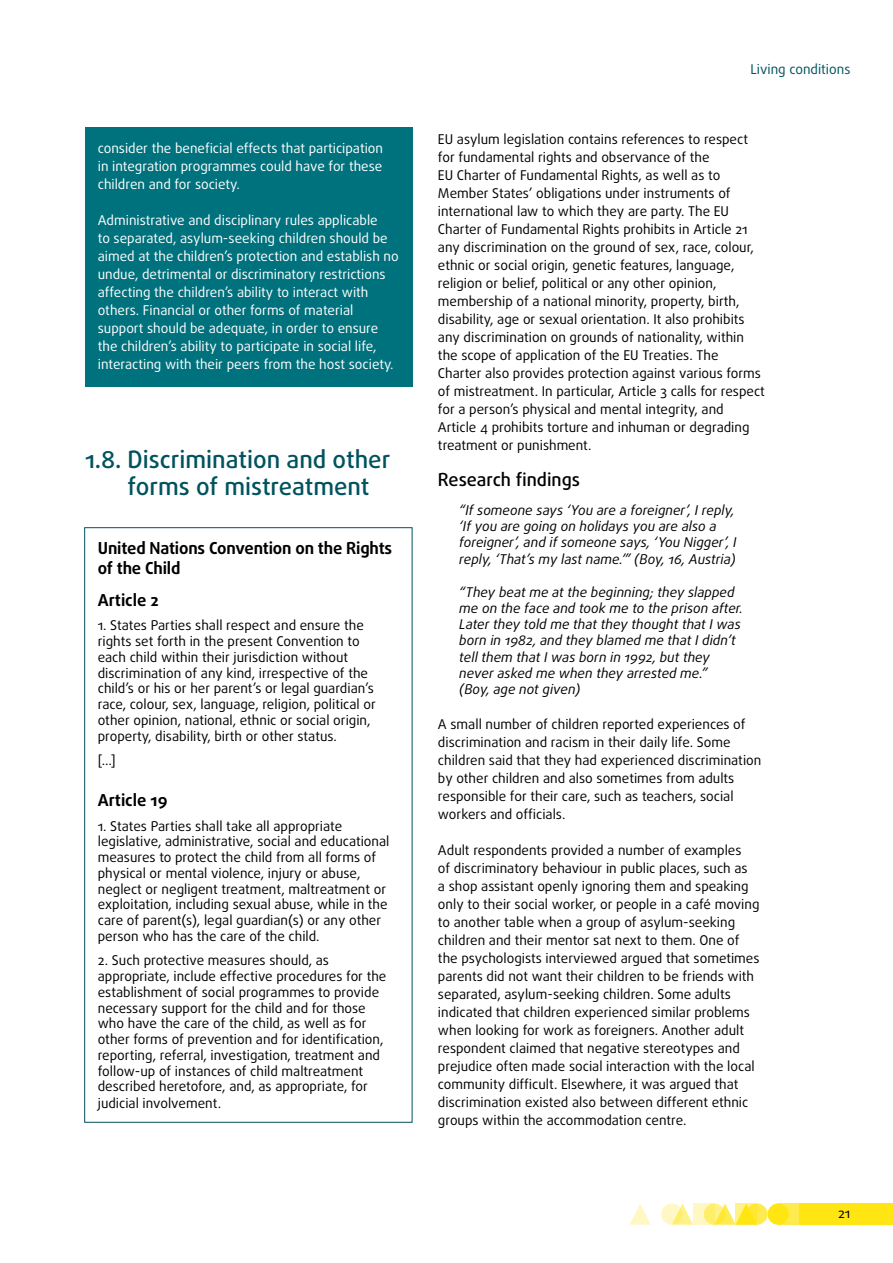
<style>
.page{position:relative;width:893px;height:1263px;background:#fff}
.page>*{position:absolute;margin:0;border:0;box-sizing:border-box;transform-origin:0 0}
.title_2_Nr{font:500 24px/27px "Daxline Pro";color:#00535e}
.title_3{font:500 18px "Daxline Pro";color:#000}
.opinion_title{font:700 16.5px/19.8px "Daxline Pro";letter-spacing:-.01em;color:#000}
.Body_EN{font:13.5px/18px "Daxline Pro";color:#000}
.opinion_box{font:13.5px/15.8px "Daxline Pro";color:#000}
.quotes{font:italic 13.5px/16.2px "Daxline Pro";color:#000}
.Body_EN-2{font:13.5px/18px "Daxline Pro";color:#fff}
.Footnote{font:13.5px/18px "Daxline Pro";color:#fff;text-align:justify}
.t1{font:13.5px "Daxline Pro";color:#00535e}
</style>
<div class="page">
<div style="left:746px;top:1203px;width:21px;height:22px;background:#ffeb4d;border-radius:50%"></div>
<div style="left:778px;top:1203px;width:21px;height:22px;background:#ffeb4d"></div>
<div style="left:799px;top:1203px;width:94px;height:22px;background:#ffe512"></div>
<svg style="left:675px;top:1203px;width:18px;height:22px"></svg>
<svg style="left:629px;top:1204px;width:22px;height:21px"></svg>
<div style="left:767px;top:1203px;width:22px;height:22px;background:#ffe512;border-radius:50%"></div>
<svg style="left:718px;top:1203px;width:18px;height:22px"></svg>
<svg style="left:704px;top:1203px;width:21px;height:22px"></svg>
<svg style="left:661px;top:1203px;width:21px;height:22px"></svg>
<svg style="left:736px;top:1203px;width:21px;height:22px"></svg>
<svg style="left:693px;top:1203px;width:21px;height:22px"></svg>
<div style="left:85px;top:128px;width:327px;height:259px;background:#00727d"></div>
<p class="Footnote" style="left:98px;top:139px;width:287px">consider the beneficial effects that participation in integration programmes could have for these children and for society.</p>
<p class="Body_EN-2" style="left:98px;top:211px;width:302px">Administrative and disciplinary rules applicable<br>to separated, asylum-seeking children should be aimed at the children’s protection and establish no undue, detrimental or discriminatory restrictions affecting the children’s ability to interact with others. Financial or other forms of material support should be adequate, in order to ensure the children’s ability to participate in social life, interacting with their peers from the host society.</p>
<p class="title_2_Nr" style="left:128px;top:446px;width:264px;text-indent:-43px">1.8. Discrimination and other forms of mistreatment</p>
<p class="opinion_title" style="left:98px;top:538px;width:296px">United Nations Convention on the Rights of the Child</p>
<p class="opinion_title" style="left:98px;top:590px;width:63px">Article 2</p>
<p class="opinion_box" style="left:98px;top:618px;width:280px">1. States Parties shall respect and ensure the rights set forth in the present Convention to each child within their jurisdiction without discrimination of any kind, irrespective of the child’s or his or her parent’s or legal guardian’s race, colour, sex, language, religion, political or other opinion, national, ethnic or social origin, property, disability, birth or other status.</p>
<p class="opinion_box" style="left:98px;top:753px;width:19px">[…]</p>
<p class="opinion_title" style="left:98px;top:791px;width:71px">Article 19</p>
<p class="opinion_box" style="left:98px;top:818px;width:293px">1. States Parties shall take all appropriate legislative, administrative, social and educational measures to protect the child from all forms of physical or mental violence, injury or abuse, neglect or negligent treatment, maltreatment or exploitation, including sexual abuse, while in the care of parent(s), legal guardian(s) or any other person who has the care of the child.</p>
<p class="opinion_box" style="left:98px;top:952px;width:290px">2. Such protective measures should, as appropriate, include effective procedures for the establishment of social programmes to provide necessary support for the child and for those who have the care of the child, as well as for other forms of prevention and for identification, reporting, referral, investigation, treatment and follow-up of instances of child maltreatment described heretofore, and, as appropriate, for judicial involvement.</p>
<p class="t1" style="left:750px;top:61px;width:101px">Living conditions</p>
<p class="Body_EN" style="left:438px;top:130px;width:328px">EU asylum legislation contains references to respect for fundamental rights and observance of the<br>EU Charter of Fundamental Rights, as well as to Member States’ obligations under instruments of international law to which they are party. The EU Charter of Fundamental Rights prohibits in Article 21 any discrimination on the ground of sex, race, colour, ethnic or social origin, genetic features, language, religion or belief, political or any other opinion, membership of a national minority, property, birth, disability, age or sexual orientation. It also prohibits any discrimination on grounds of nationality, within the scope of application of the EU Treaties. The Charter also provides protection against various forms of mistreatment. In particular, Article 3 calls for respect for a person’s physical and mental integrity, and Article 4 prohibits torture and inhuman or degrading treatment or punishment.</p>
<p class="title_3" style="left:438px;top:468px;width:144px">Research findings</p>
<p class="quotes" style="left:459px;top:502px;width:279px">“If someone says ‘You are a foreigner’, I reply, ‘If you are going on holidays you are also a foreigner’, and if someone says, ‘You Nigger’, I reply, ‘That’s my last name.’” (Boy, 16, Austria)</p>
<p class="quotes" style="left:459px;top:584px;width:285px">“They beat me at the beginning; they slapped me on the face and took me to the prison after.<br>Later they told me that they thought that I was born in 1982, and they blamed me that I didn’t tell them that I was born in 1992, but they never asked me when they arrested me.”<br>(Boy, age not given)</p>
<p class="Body_EN" style="left:438px;top:715px;width:325px">A small number of children reported experiences of discrimination and racism in their daily life. Some children said that they had experienced discrimination by other children and also sometimes from adults responsible for their care, such as teachers, social workers and officials.</p>
<p class="Body_EN" style="left:438px;top:841px;width:323px">Adult respondents provided a number of examples<br>of discriminatory behaviour in public places, such as<br>a shop assistant openly ignoring them and speaking only to their social worker, or people in a café moving to another table when a group of asylum-seeking children and their mentor sat next to them. One of the psychologists interviewed argued that sometimes parents did not want their children to be friends with separated, asylum-seeking children. Some adults indicated that children experienced similar problems when looking for work as foreigners. Another adult respondent claimed that negative stereotypes and prejudice often made social interaction with the local community difficult. Elsewhere, it was argued that discrimination existed also between different ethnic groups within the accommodation centre.</p>
<p class="Body_EN" style="left:838px;top:1204px;width:14px">21</p>
</div>
